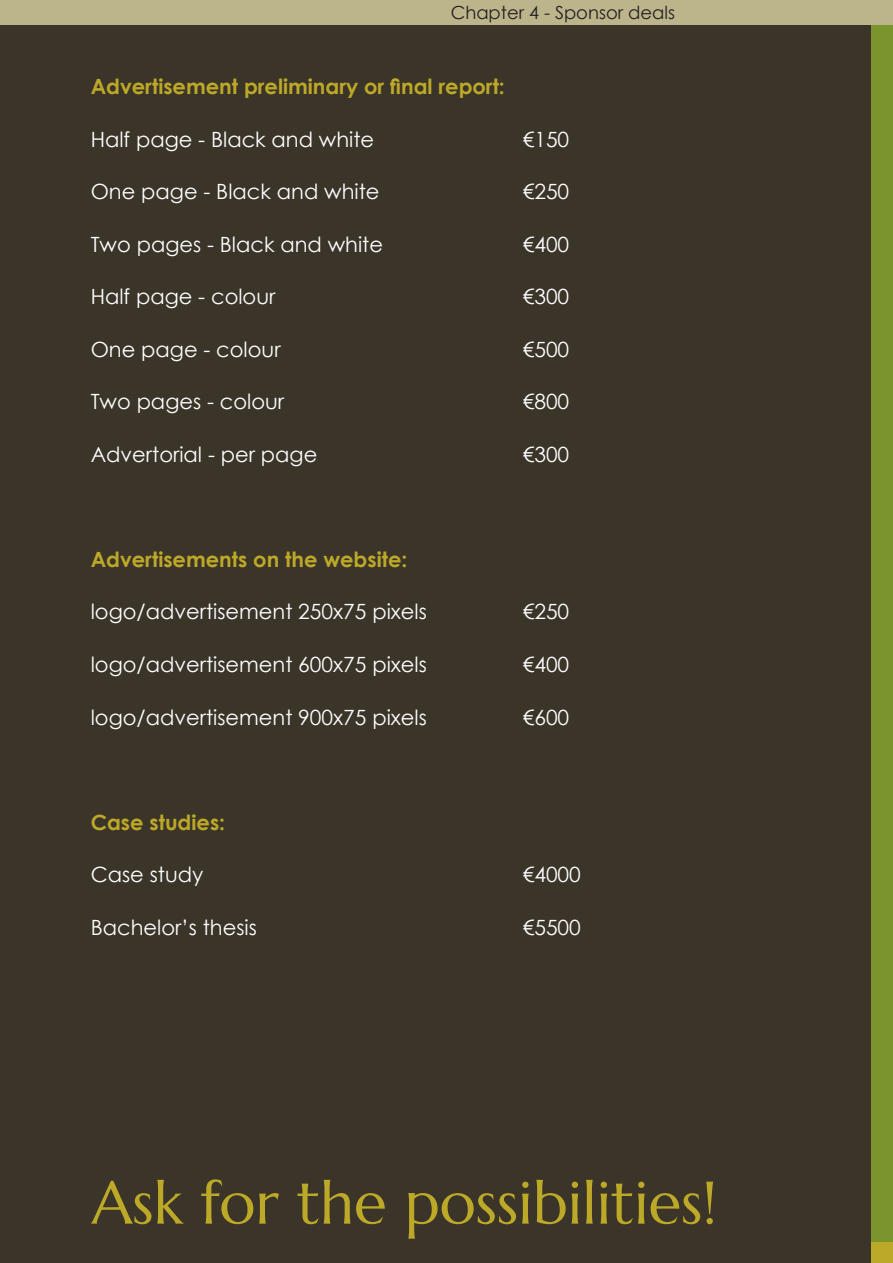
<style>
.page{position:relative;width:893px;height:1263px;background:#fff}
.page>*{position:absolute;margin:0;border:0;box-sizing:border-box;transform-origin:0 0}
.t1{font:60px "Marcellus";color:#bda928}
.t2{font:21px "Century Gothic";color:#fff}
.t3{font:700 21px "Century Gothic";color:#bda928}
.t4{font:18px "Century Gothic";color:#231f20}
</style>
<div class="page">
<div style="left:0;top:25px;width:893px;height:1238px;background:#3b3429"></div>
<div style="left:872px;top:25px;width:21px;height:1238px;background:#7a942e"></div>
<div style="left:872px;top:1243px;width:21px;height:20px;background:#bda928"></div>
<div style="left:0;top:0;width:893px;height:25px;background:#bcb58c"></div>
<p class="t4" style="left:451px;top:0;width:226px">Chapter 4 - Sponsor deals</p>
<p class="t3" style="left:91px;top:71px;width:416px">Advertisement preliminary or final report:</p>
<p class="t2" style="left:91px;top:125px;width:285px">Half page - Black and white</p>
<p class="t2" style="left:523px;top:125px;width:48px">€150</p>
<p class="t2" style="left:91px;top:177px;width:290px">One page - Black and white</p>
<p class="t2" style="left:523px;top:177px;width:48px">€250</p>
<p class="t2" style="left:91px;top:230px;width:294px">Two pages - Black and white</p>
<p class="t2" style="left:523px;top:230px;width:48px">€400</p>
<p class="t2" style="left:91px;top:282px;width:186px">Half page - colour</p>
<p class="t2" style="left:523px;top:282px;width:48px">€300</p>
<p class="t2" style="left:91px;top:335px;width:191px">One page - colour</p>
<p class="t2" style="left:523px;top:335px;width:48px">€500</p>
<p class="t2" style="left:91px;top:387px;width:195px">Two pages - colour</p>
<p class="t2" style="left:523px;top:387px;width:48px">€800</p>
<p class="t2" style="left:91px;top:440px;width:228px">Advertorial - per page</p>
<p class="t2" style="left:523px;top:440px;width:48px">€300</p>
<p class="t3" style="left:91px;top:543px;width:318px">Advertisements on the website:</p>
<p class="t2" style="left:91px;top:597px;width:338px">logo/advertisement 250x75 pixels</p>
<p class="t2" style="left:523px;top:597px;width:48px">€250</p>
<p class="t2" style="left:91px;top:650px;width:338px">logo/advertisement 600x75 pixels</p>
<p class="t2" style="left:523px;top:650px;width:48px">€400</p>
<p class="t2" style="left:91px;top:702px;width:338px">logo/advertisement 900x75 pixels</p>
<p class="t2" style="left:523px;top:702px;width:48px">€600</p>
<p class="t3" style="left:91px;top:806px;width:136px">Case studies:</p>
<p class="t2" style="left:91px;top:860px;width:114px">Case study</p>
<p class="t2" style="left:523px;top:860px;width:60px">€4000</p>
<p class="t2" style="left:91px;top:912px;width:168px">Bachelor’s thesis</p>
<p class="t2" style="left:523px;top:912px;width:60px">€5500</p>
<h1 class="t1" style="left:92px;top:1165px;width:627px">Ask for the possibilities!</h1>
</div>
